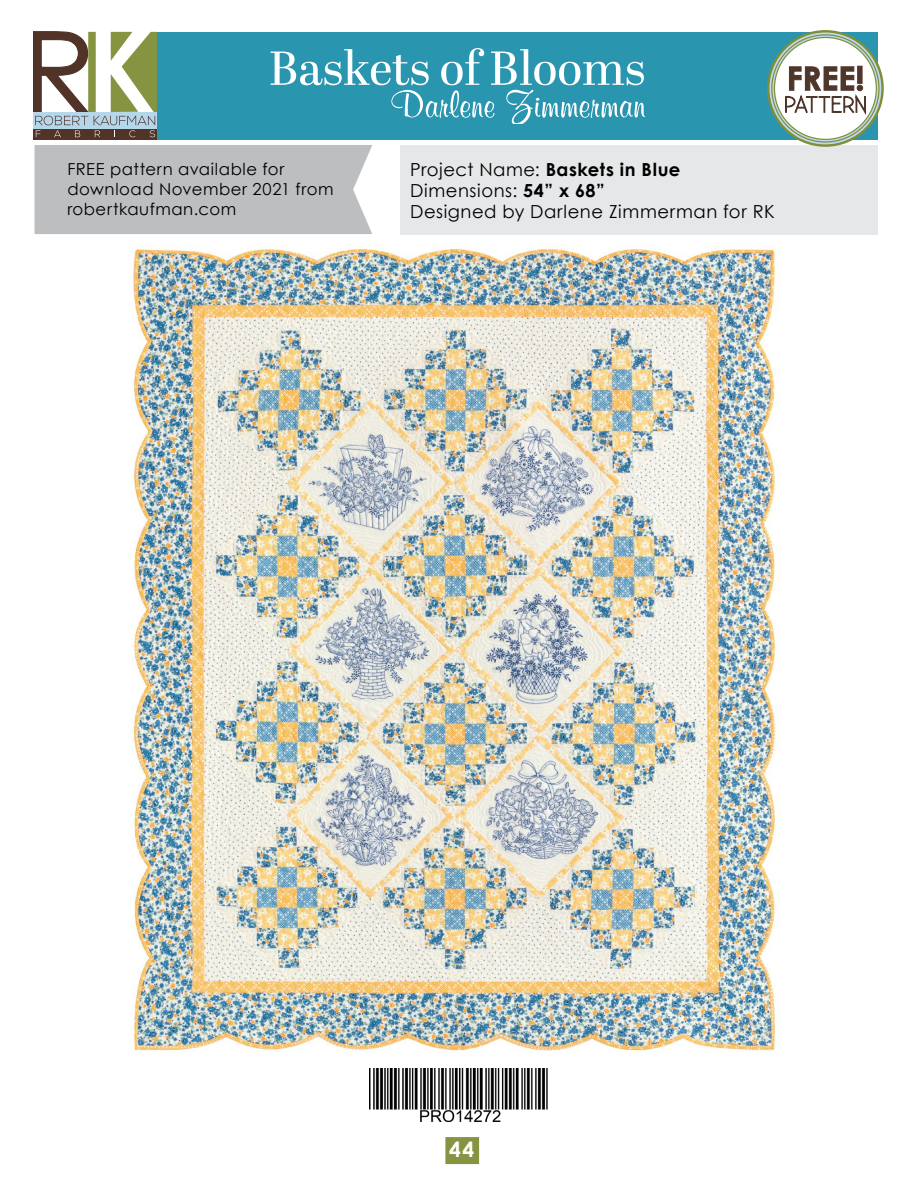
<style>
.page{position:relative;width:918px;height:1188px;background:#fff}
.page>*{position:absolute;margin:0;border:0;box-sizing:border-box;transform-origin:0 0}
.t1{font:700 21px "Century Gothic";color:#fff}
.t2{font:18px/21px "Century Gothic";letter-spacing:.03em;color:#000}
.t3{font:16.5px/19.8px "Century Gothic";letter-spacing:.03em;color:#000}
.s1{font-weight:700}
</style>
<div class="page">
<div style="left:445px;top:1137px;width:34px;height:27px;background:#869441"></div>
<img style="left:369px;top:1068px;width:179px;height:54px">
<img style="left:131px;top:245px;width:646px;height:807px">
<div style="left:35px;top:145px;width:337px;height:89px;background:#bcbec0"></div>
<div style="left:400px;top:145px;width:478px;height:89px;background:#e6e7e8"></div>
<div style="left:153px;top:32px;width:725px;height:107px;background:#2a95af"></div>
<svg style="left:34px;top:32px;width:123px;height:107px"></svg>
<svg style="left:768px;top:31px;width:115px;height:115px"></svg>
<div style="left:767px;top:30px;width:117px;height:117px;border:2px solid #7f8e39;border-radius:50%"></div>
<svg style="left:772px;top:35px;width:107px;height:107px"></svg>
<div style="left:774px;top:37px;width:102px;height:102px;background:#fff;border-radius:50%"></div>
<svg style="left:785px;top:66px;width:81px;height:49px"></svg>
<svg style="left:271px;top:48px;width:374px;height:76px"></svg>
<p class="t3" style="left:67px;top:159px;width:268px">FREE pattern available for download November 2021 from robertkaufman.com</p>
<p class="t2" style="left:410px;top:159px;width:366px">Project Name: <span class="s1">Baskets in Blue<br></span>Dimensions: <span class="s1">54” x 68”<br></span>Designed by Darlene Zimmerman for RK</p>
<p class="t1" style="left:449px;top:1134px;width:27px">44</p>
</div>
